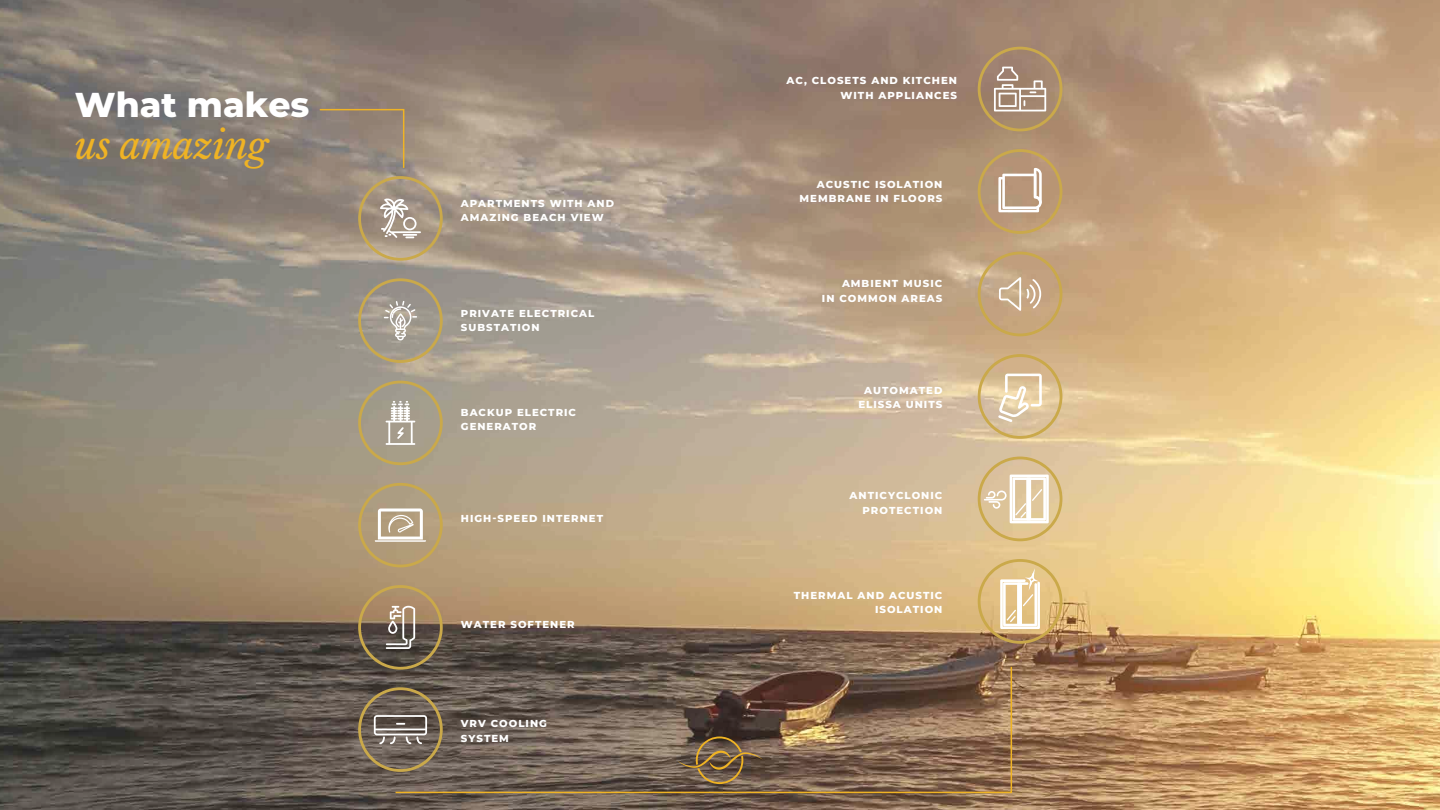
<style>
.page{position:relative;width:1440px;height:810px;background:#fff}
.page>*{position:absolute;margin:0;border:0;box-sizing:border-box;transform-origin:0 0}
.t1{font:italic 37.5px "Libre Baskerville";letter-spacing:-.015em;color:#efb324}
.t2{font:800 34.5px "Montserrat";color:#fff}
.t3{font:800 10.12px/14.5px "Montserrat";letter-spacing:.1em;color:#fff;text-align:right}
</style>
<div class="page">
<img style="left:0;top:0;width:1440px;height:810px">
<svg style="left:358px;top:176px;width:85px;height:85px;background:#b0a089"></svg>
<svg style="left:358px;top:585px;width:85px;height:85px;background:#88755c"></svg>
<svg style="left:358px;top:381px;width:85px;height:84px;background:#ada38b"></svg>
<svg style="left:358px;top:278px;width:85px;height:85px;background:#a69d8b"></svg>
<svg style="left:358px;top:483px;width:85px;height:84px;background:#b9a583"></svg>
<svg style="left:358px;top:687px;width:36px;height:85px;background:#786b5b"></svg>
<svg style="left:978px;top:252px;width:84px;height:84px;background:#c7a881"></svg>
<svg style="left:978px;top:47px;width:84px;height:84px;background:#ae9377"></svg>
<svg style="left:978px;top:149px;width:84px;height:85px;background:#bfa17f"></svg>
<svg style="left:978px;top:559px;width:84px;height:85px;background:#dbbd89"></svg>
<svg style="left:978px;top:457px;width:84px;height:84px;background:#e1caa2"></svg>
<svg style="left:978px;top:354px;width:84px;height:85px;background:#dcc299"></svg>
<svg style="left:318px;top:108px;width:87px;height:61px;background:#968677"></svg>
<svg style="left:394px;top:665px;width:619px;height:129px;background:#766150"></svg>
<h2 class="t2" style="left:75px;top:80px;width:236px">What makes</h2>
<h1 class="t1" style="left:75px;top:122px;width:195px">us amazing</h1>
<p class="t3" style="left:461px;top:195px;width:155px;text-align:left">APARTMENTS WITH AND<br>AMAZING BEACH VIEW</p>
<p class="t3" style="left:461px;top:305px;width:135px;text-align:left">PRIVATE ELECTRICAL<br>SUBSTATION</p>
<p class="t3" style="left:461px;top:405px;width:117px;text-align:left">BACKUP ELECTRIC<br>GENERATOR</p>
<p class="t3" style="left:461px;top:511px;width:144px">HIGH-SPEED INTERNET</p>
<p class="t3" style="left:461px;top:616px;width:115px">WATER SOFTENER</p>
<p class="t3" style="left:461px;top:716px;width:88px;text-align:left">VRV COOLING<br>SYSTEM</p>
<p class="t3" style="left:787px;top:73px;width:172px">AC, CLOSETS AND KITCHEN<br>WITH APPLIANCES</p>
<p class="t3" style="left:800px;top:176px;width:144px">ACUSTIC ISOLATION<br>MEMBRANE IN FLOORS</p>
<p class="t3" style="left:822px;top:276px;width:122px">AMBIENT MUSIC<br>IN COMMON AREAS</p>
<p class="t3" style="left:858px;top:382px;width:86px;text-align:center">AUTOMATED<br>ELISSA UNITS</p>
<p class="t3" style="left:850px;top:488px;width:94px">ANTICYCLONIC<br>PROTECTION</p>
<p class="t3" style="left:794px;top:588px;width:150px">THERMAL AND ACUSTIC<br>ISOLATION</p>
</div>
